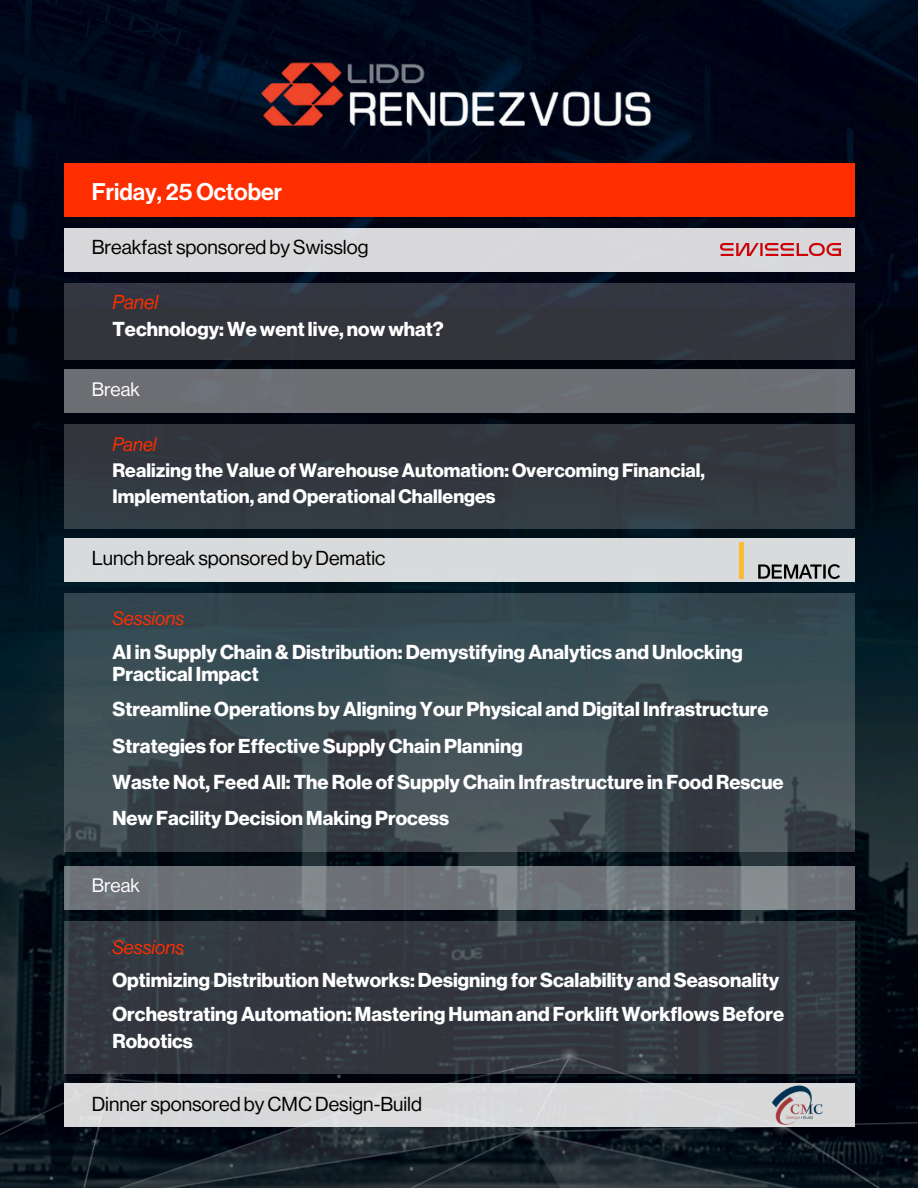
<style>
.page{position:relative;width:918px;height:1188px;background:#fff}
.page>*{position:absolute;margin:0;border:0;box-sizing:border-box;transform-origin:0 0}
.t1{font:23.55px "Neue Haas Display Mediu";color:#fff}
.t2{font:700 19.8px/27px "Neue Haas Display";color:#fff}
.t3{font:19.8px "Neue Haas Display";color:#000}
.t4{font:italic 19.8px "Neue Haas Display";color:#ff2e00}
.t5{font:700 19.05px/26.1px "Neue Haas Display";color:#fff}
.t6{font:italic 19.05px "Neue Haas Display";color:#ff2e00}
.t7{font:19.05px "Neue Haas Display";color:#fff}
</style>
<div class="page">
<img style="left:0;top:0;width:918px;height:307px">
<div style="left:0;top:307px;width:918px;height:881px;background:#00030d"></div>
<img style="left:0;top:384px;width:918px;height:804px">
<img style="left:254px;top:57px;width:410px;height:78px">
<div style="left:65px;top:163px;width:790px;height:54px;background:#ff2e00"></div>
<div style="left:65px;top:228px;width:790px;height:44px;background:#d8d8db"></div>
<div style="left:65px;top:369px;width:790px;height:44px;background:#6d6e72"></div>
<div style="left:65px;top:538px;width:790px;height:44px;background:#d8dbdc"></div>
<svg style="left:65px;top:866px;width:790px;height:44px;background:#70757a"></svg>
<div style="left:65px;top:1083px;width:790px;height:44px;background:#d8d8da"></div>
<div style="left:65px;top:283px;width:790px;height:77px;background:#33353d"></div>
<div style="left:65px;top:424px;width:790px;height:105px;background:#33373f"></div>
<svg style="left:65px;top:593px;width:790px;height:258px;background:#3a4950"></svg>
<svg style="left:65px;top:921px;width:790px;height:153px;background:#343941"></svg>
<img style="left:721px;top:243px;width:119px;height:13px">
<img style="left:740px;top:542px;width:100px;height:36px">
<img style="left:771px;top:1085px;width:52px;height:40px">
<p class="t1" style="left:92px;top:181px;width:192px">Friday, 25 October</p>
<p class="t3" style="left:92px;top:238px;width:278px">Breakfast sponsored by Swisslog</p>
<p class="t4" style="left:112px;top:293px;width:47px">Panel</p>
<p class="t2" style="left:112px;top:316px;width:333px">Technology: We went live, now what?</p>
<p class="t7" style="left:92px;top:380px;width:50px">Break</p>
<p class="t6" style="left:112px;top:436px;width:46px">Panel</p>
<p class="t5" style="left:112px;top:458px;width:594px">Realizing the Value of Warehouse Automation: Overcoming Financial,<br>Implementation, and Operational Challenges</p>
<p class="t3" style="left:92px;top:549px;width:295px">Lunch break sponsored by Dematic</p>
<p class="t6" style="left:112px;top:610px;width:73px">Sessions</p>
<p class="t2" style="left:112px;top:641px;width:632px;line-height:22.5px">AI in Supply Chain &amp; Distribution: Demystifying Analytics and Unlocking<br>Practical Impact</p>
<p class="t2" style="left:112px;top:696px;width:658px">Streamline Operations by Aligning Your Physical and Digital Infrastructure</p>
<p class="t2" style="left:112px;top:733px;width:412px">Strategies for Effective Supply Chain Planning</p>
<p class="t2" style="left:112px;top:769px;width:673px">Waste Not, Feed All: The Role of Supply Chain Infrastructure in Food Rescue</p>
<p class="t2" style="left:112px;top:805px;width:338px">New Facility Decision Making Process</p>
<p class="t7" style="left:92px;top:877px;width:50px">Break</p>
<p class="t6" style="left:112px;top:938px;width:73px">Sessions</p>
<p class="t2" style="left:112px;top:968px;width:668px">Optimizing Distribution Networks: Designing for Scalability and Seasonality</p>
<p class="t2" style="left:112px;top:1001px;width:673px">Orchestrating Automation: Mastering Human and Forklift Workflows Before<br>Robotics</p>
<p class="t3" style="left:92px;top:1095px;width:332px">Dinner sponsored by CMC Design-Build</p>
</div>
